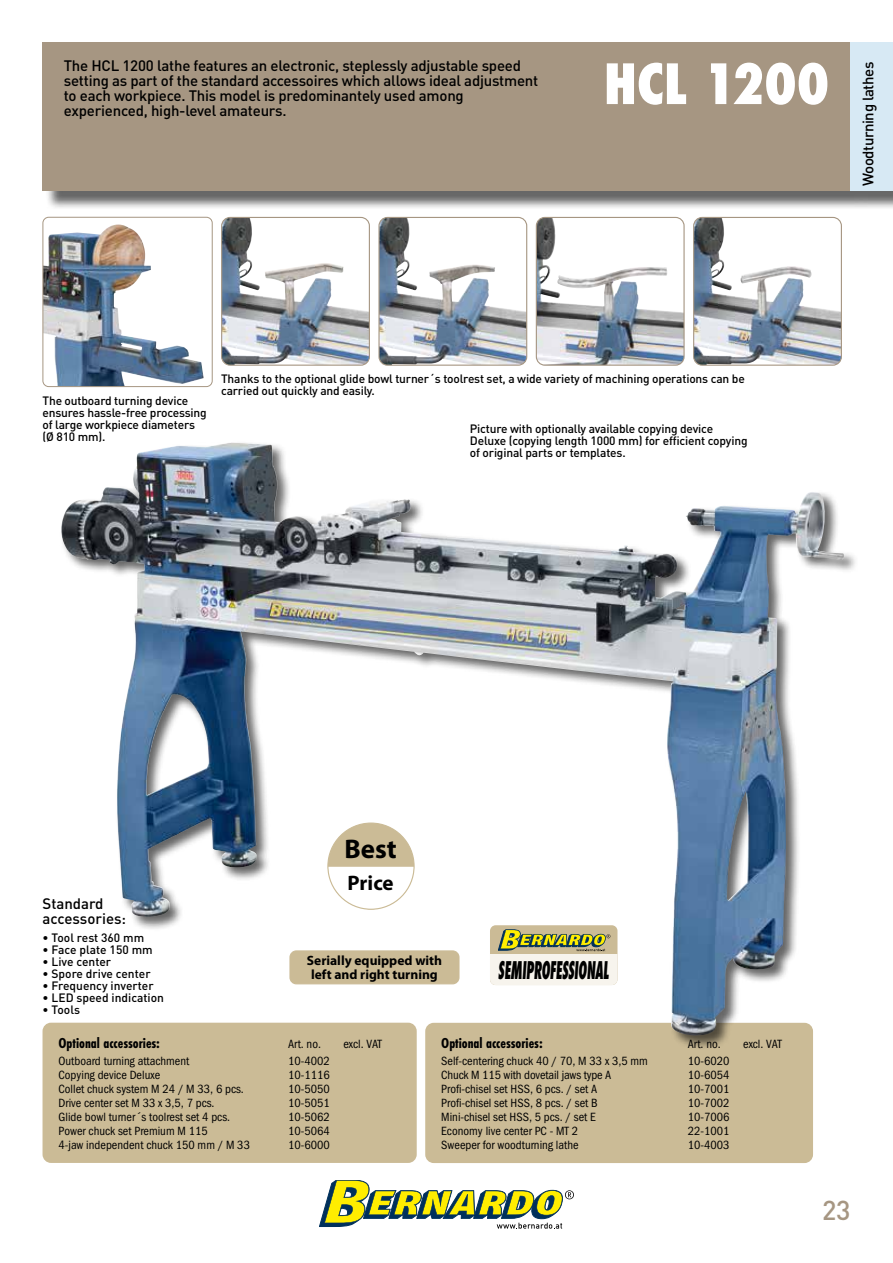
<style>
.page{position:relative;width:893px;height:1263px;background:#fff}
.page>*{position:absolute;margin:0;border:0;box-sizing:border-box;transform-origin:0 0}
.t1{font:800 condensed 54px "Futura";color:#fff}
.t2{font:700 27px "Myriad Pro";color:#000}
.t3{font:500 27px "DIN Pro";color:#a69682}
.t4{font:italic 800 26.85px "Futura PT Cond";letter-spacing:-.01em;color:#000;scale:.58 1}
.t5{font:700 21px "Myriad Pro";letter-spacing:-.005em;color:#000}
.t6{font:500 15px/15px "DIN Pro";letter-spacing:-.015em;color:#000}
.t7{font:700 15px "Futura PT Cond";color:#000}
.t8{font:700 13.5px/13.5px "Myriad Pro";color:#000;text-align:center}
.t9{font:12px "Franklin Gothic Book Cond ITC";color:#000}
.t10{font:500 12px/12px "DIN Pro";letter-spacing:-.015em;color:#000}
</style>
<div class="page">
<div style="left:45px;top:45px;width:848px;height:165px;background:#000;opacity:.6"></div>
<div style="left:43px;top:43px;width:807px;height:148px;background:#a69682"></div>
<div style="left:850px;top:43px;width:43px;height:148px;background:#d7e9f4"></div>
<img style="left:43px;top:224px;width:161px;height:163px">
<div style="left:43px;top:217px;width:170px;height:170px;border:1px solid #a69682;border-radius:6px"></div>
<div style="left:43px;top:1023px;width:374px;height:140px;background:#cbbb96;border-radius:9px"></div>
<div style="left:425px;top:1023px;width:388px;height:140px;background:#cbbb96;border-radius:9px"></div>
<img style="left:222px;top:217px;width:147px;height:147px">
<div style="left:221px;top:217px;width:149px;height:149px;border:1px solid #a69682;border-radius:9px"></div>
<img style="left:380px;top:217px;width:147px;height:148px">
<div style="left:378px;top:217px;width:149px;height:149px;border:1px solid #a69682;border-radius:9px"></div>
<img style="left:536px;top:217px;width:147px;height:148px">
<div style="left:536px;top:217px;width:149px;height:149px;border:1px solid #a69682;border-radius:9px"></div>
<img style="left:694px;top:217px;width:147px;height:147px">
<div style="left:693px;top:217px;width:149px;height:149px;border:1px solid #a69682;border-radius:9px"></div>
<div style="left:59px;top:441px;width:799px;height:609px;background:#000;opacity:.6"></div>
<img style="left:59px;top:446px;width:727px;height:589px">
<svg style="left:319px;top:1180px;width:255px;height:49px"></svg>
<p class="t6" style="left:64px;top:57px;width:476px">The HCL 1200 lathe features an electronic, steplessly adjustable speed setting as part of the standard accessoires which allows ideal adjustment to each workpiece. This model is predominantely used among experienced, high-level amateurs.</p>
<h1 class="t1" style="left:604px;top:47px;width:227px">HCL 1200</h1>
<p class="t6" style="left:860px;top:186px;width:126px;rotate:-90deg">Woodturning lathes</p>
<p class="t10" style="left:43px;top:394px;width:166px">The outboard turning device ensures hassle-free processing of large workpiece diameters (Ø 810 mm).</p>
<p class="t10" style="left:221px;top:372px;width:525px">Thanks to the optional glide bowl turner´s toolrest set, a wide variety of machining operations can be carried out quickly and easily.</p>
<p class="t10" style="left:470px;top:422px;width:279px">Picture with optionally available copying device<br>Deluxe (copying length 1000 mm) for efficient copying of original parts or templates.</p>
<h2 class="t2" style="left:344px;top:831px;width:54px">Best</h2>
<p class="t6" style="left:43px;top:896px;width:85px">Standard accessories:</p>
<p class="t10" style="left:43px;top:931px;width:103px">• Tool rest 360 mm</p>
<p class="t10" style="left:43px;top:943px;width:112px">• Face plate 150 mm</p>
<p class="t10" style="left:43px;top:955px;width:70px">• Live center</p>
<p class="t10" style="left:43px;top:967px;width:110px">• Spore drive center</p>
<p class="t10" style="left:43px;top:979px;width:113px">• Frequency inverter</p>
<p class="t10" style="left:43px;top:991px;width:123px">• LED speed indication</p>
<p class="t10" style="left:43px;top:1003px;width:39px">• Tools</p>
<h3 class="t5" style="left:348px;top:869px;width:48px">Price</h3>
<p class="t8" style="left:307px;top:953px;width:137px">Serially equipped with left and right turning</p>
<h3 class="t4" style="left:499px;top:954px;width:192px">SEMIPROFESSIONAL</h3>
<p class="t7" style="left:59px;top:1034px;width:103px">Optional accessories:</p>
<p class="t9" style="left:288px;top:1037px;width:34px">Art. no.</p>
<p class="t9" style="left:343px;top:1037px;width:40px">excl. VAT</p>
<p class="t9" style="left:59px;top:1054px;width:132px">Outboard turning attachment</p>
<p class="t9" style="left:288px;top:1054px;width:43px">10-4002</p>
<p class="t9" style="left:59px;top:1068px;width:103px">Copying device Deluxe</p>
<p class="t9" style="left:288px;top:1068px;width:43px">10-1116</p>
<p class="t9" style="left:59px;top:1082px;width:187px">Collet chuck system M 24 / M 33, 6 pcs.</p>
<p class="t9" style="left:288px;top:1082px;width:43px">10-5050</p>
<p class="t9" style="left:59px;top:1096px;width:158px">Drive center set M 33 x 3,5, 7 pcs.</p>
<p class="t9" style="left:288px;top:1096px;width:43px">10-5051</p>
<p class="t9" style="left:59px;top:1110px;width:173px">Glide bowl turner´s toolrest set 4 pcs.</p>
<p class="t9" style="left:288px;top:1110px;width:43px">10-5062</p>
<p class="t9" style="left:59px;top:1124px;width:151px">Power chuck set Premium M 115</p>
<p class="t9" style="left:288px;top:1124px;width:43px">10-5064</p>
<p class="t9" style="left:59px;top:1138px;width:193px">4-jaw independent chuck 150 mm / M 33</p>
<p class="t9" style="left:288px;top:1138px;width:43px">10-6000</p>
<p class="t7" style="left:441px;top:1035px;width:103px">Optional accessories:</p>
<p class="t9" style="left:688px;top:1037px;width:34px">Art. no.</p>
<p class="t9" style="left:743px;top:1037px;width:40px">excl. VAT</p>
<p class="t9" style="left:441px;top:1054px;width:208px">Self-centering chuck 40 / 70, M 33 x 3,5 mm</p>
<p class="t9" style="left:688px;top:1054px;width:43px">10-6020</p>
<p class="t9" style="left:441px;top:1068px;width:172px">Chuck M 115 with dovetail jaws type A</p>
<p class="t9" style="left:688px;top:1068px;width:43px">10-6054</p>
<p class="t9" style="left:441px;top:1082px;width:157px">Profi-chisel set HSS, 6 pcs. / set A</p>
<p class="t9" style="left:688px;top:1082px;width:43px">10-7001</p>
<p class="t9" style="left:441px;top:1096px;width:158px">Profi-chisel set HSS, 8 pcs. / set B</p>
<p class="t9" style="left:688px;top:1096px;width:43px">10-7002</p>
<p class="t9" style="left:441px;top:1110px;width:156px">Mini-chisel set HSS, 5 pcs. / set E</p>
<p class="t9" style="left:688px;top:1110px;width:43px">10-7006</p>
<p class="t9" style="left:441px;top:1124px;width:138px">Economy live center PC - MT 2</p>
<p class="t9" style="left:688px;top:1124px;width:43px">22-1001</p>
<p class="t9" style="left:441px;top:1138px;width:139px">Sweeper for woodturning lathe</p>
<p class="t9" style="left:688px;top:1138px;width:43px">10-4003</p>
<h2 class="t3" style="left:822px;top:1192px;width:30px">23</h2>
</div>
